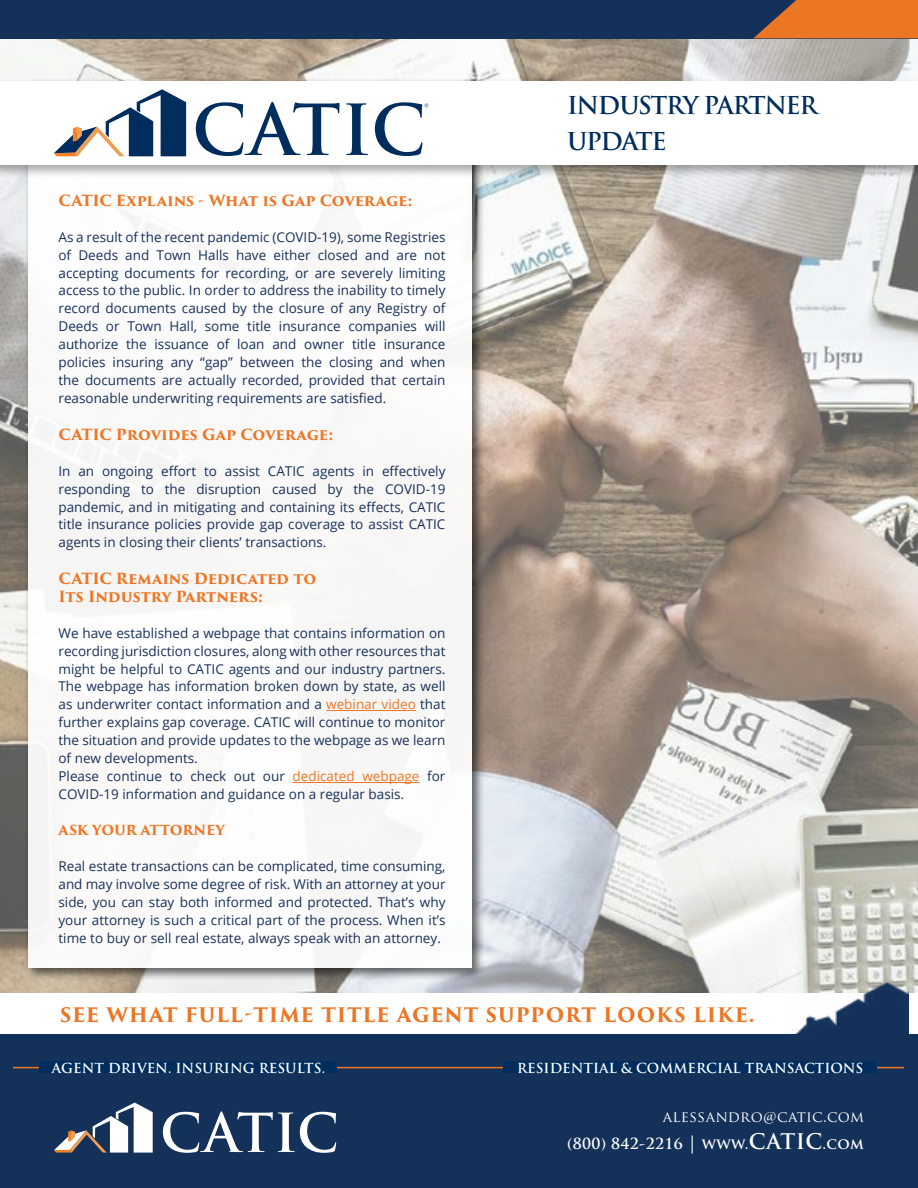
<style>
.page{position:relative;width:918px;height:1188px;background:#fff}
.page>*{position:absolute;margin:0;border:0;box-sizing:border-box;transform-origin:0 0}
.t1{font:600 24px/36px "Trajan Pro 3";letter-spacing:-.055em;color:#002d5c}
.t2{font:700 19.5px "Trajan Pro 3";letter-spacing:.035em;color:#ec7624}
.t3{font:700 15px/18px "Trajan Pro 3";letter-spacing:-.005em;color:#ee7624}
.t4{font:700 15px/27px "Trajan Pro";letter-spacing:.02em;color:#fff;text-align:right}
.t5{font:13.5px/18px "Open Sans";color:#18305a;text-align:justify}
.t6{font:700 13.5px "Trajan Pro";color:#fff}
.t7{font:700 13.5px "Trajan Pro 3";letter-spacing:-.015em;color:#ee7624}
.s1{color:#ee7624}
.s2{font-weight:400}
.s3{font-size:18px}
.s4{font-size:21px}
</style>
<div class="page">
<div style="left:0;top:1034px;width:918px;height:154px;background:#14315a"></div>
<hr style="left:13px;top:1067px;width:891px;height:1px;background:#ec7624">
<div style="left:40px;top:1062px;width:297px;height:11px;background:#002d5d"></div>
<div style="left:503px;top:1062px;width:374px;height:11px;background:#002d5d"></div>
<img style="left:0;top:38px;width:918px;height:954px">
<div style="left:25px;top:78px;width:460px;height:903px;background:#000;opacity:.64"></div>
<div style="left:28px;top:81px;width:444px;height:887px;background:#fff"></div>
<img style="left:790px;top:982px;width:118px;height:52px">
<svg style="left:54px;top:1103px;width:99px;height:50px"></svg>
<svg style="left:163px;top:1111px;width:173px;height:42px"></svg>
<div style="left:0;top:79px;width:918px;height:100px;background:#000;opacity:.33"></div>
<div style="left:0;top:81px;width:918px;height:84px;background:#fff"></div>
<svg style="left:54px;top:89px;width:132px;height:67px"></svg>
<svg style="left:196px;top:102px;width:144px;height:54px"></svg>
<svg style="left:346px;top:103px;width:22px;height:52px"></svg>
<svg style="left:375px;top:102px;width:54px;height:54px"></svg>
<div style="left:0;top:0;width:918px;height:38px;background:#14315a"></div>
<svg style="left:754px;top:0;width:164px;height:38px;background:#d06d2a"></svg>
<hr style="left:326px;top:710px;width:90px;height:1px;background:#ee7624">
<hr style="left:293px;top:782px;width:127px;height:1px;background:#ee7624">
<p class="t3" style="left:58px;top:191px;width:356px">CATIC Explains - What is Gap Coverage:</p>
<p class="t5" style="left:58px;top:227px;width:389px">As a result of the recent pandemic (COVID-19), some Registries of Deeds and Town Halls have either closed and are not accepting documents for recording, or are severely limiting access to the public. In order to address the inability to timely record documents caused by the closure of any Registry of Deeds or Town Hall, some title insurance companies will authorize the issuance of loan and owner title insurance policies insuring any “gap” between the closing and when the documents are actually recorded, provided that certain reasonable underwriting requirements are satisfied.</p>
<p class="t3" style="left:58px;top:425px;width:276px">CATIC Provides Gap Coverage:</p>
<p class="t5" style="left:58px;top:461px;width:389px">In an ongoing effort to assist CATIC agents in effectively responding to the disruption caused by the COVID-19 pandemic, and in mitigating and containing its effects, CATIC title insurance policies provide gap coverage to assist CATIC agents in closing their clients’ transactions.</p>
<p class="t3" style="left:58px;top:569px;width:259px">CATIC Remains Dedicated to<br>Its Industry Partners:</p>
<p class="t5" style="left:58px;top:623px;width:389px;text-align:left">We have established a webpage that contains information on recording jurisdiction closures, along with other resources that might be helpful to CATIC agents and our industry partners.<br>The webpage has information broken down by state, as well as underwriter contact information and a <span class="s1">webinar video</span> that further explains gap coverage. CATIC will continue to monitor the situation and provide updates to the webpage as we learn of new developments.<br>Please continue to check out our <span class="s1">dedicated webpage</span> for COVID-19 information and guidance on a regular basis.</p>
<p class="t7" style="left:58px;top:821px;width:168px">ASK YOUR ATTORNEY</p>
<p class="t5" style="left:58px;top:857px;width:389px">Real estate transactions can be complicated, time consuming, and may involve some degree of risk. With an attorney at your side, you can stay both informed and protected. That’s why your attorney is such a critical part of the process. When it’s time to buy or sell real estate, always speak with an attorney.</p>
<h1 class="t1" style="left:567px;top:88px;width:252px">INDUSTRY PARTNER<br>UPDATE</h1>
<h2 class="t2" style="left:60px;top:1000px;width:696px">SEE WHAT FULL-TIME TITLE AGENT SUPPORT LOOKS LIKE.</h2>
<p class="t6" style="left:52px;top:1059px;width:275px">AGENT DRIVEN. INSURING RESULTS.</p>
<p class="t6" style="left:517px;top:1059px;width:348px">RESIDENTIAL &amp; COMMERCIAL TRANSACTIONS</p>
<p class="t4" style="left:567px;top:1104px;width:298px"><span class="s2">ALESSANDRO@CATIC.COM<br></span>(800) 842-2216 <span class="s3">|</span> www.<span class="s4">CATIC</span>.com</p>
</div>
